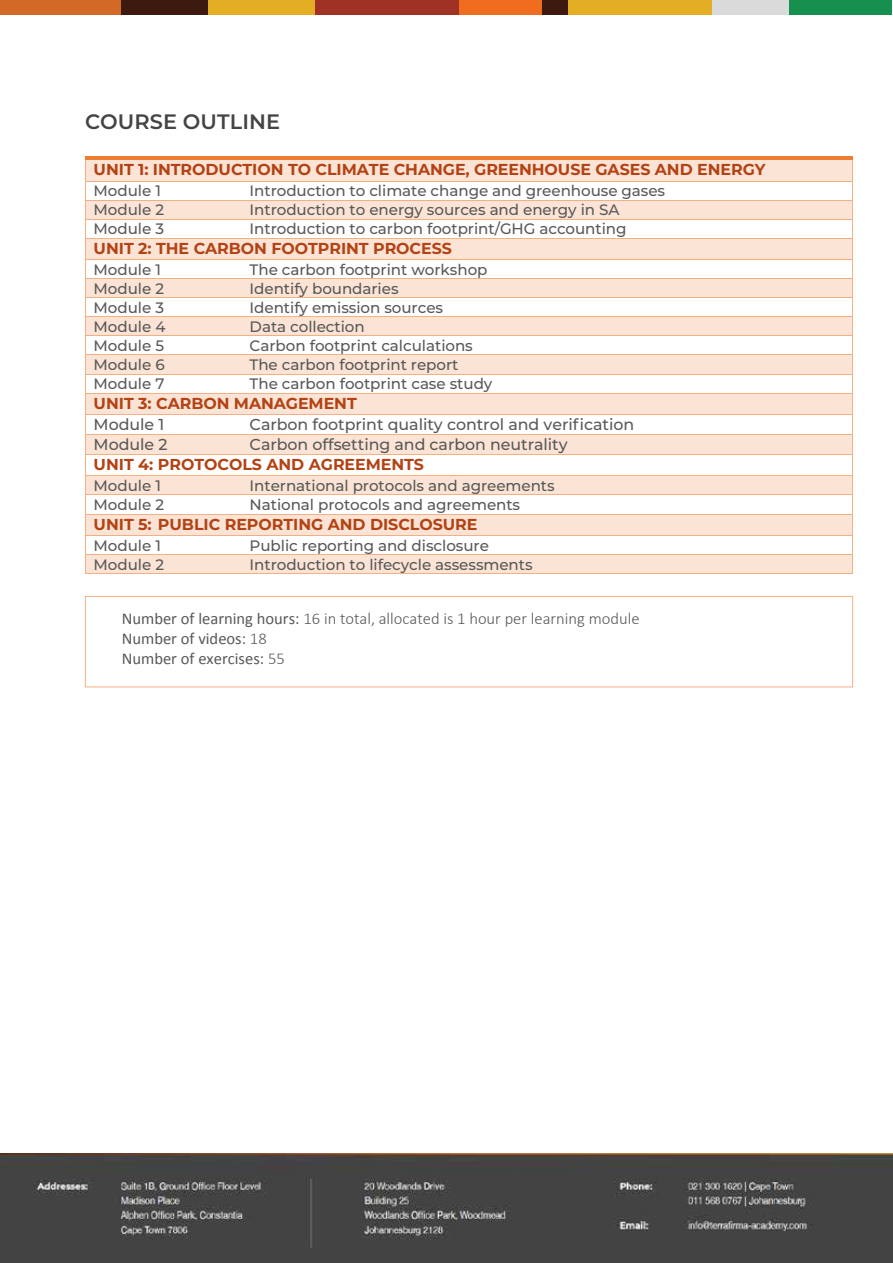
<style>
.page{position:relative;width:893px;height:1263px;background:#fff}
.page>*{position:absolute;margin:0;border:0;box-sizing:border-box;transform-origin:0 0}
.t1{font:600 20.85px "Montserrat";letter-spacing:.005em;color:#444}
.t2{font:16.5px/19.8px "Calibri";color:#595959}
.t3{font:700 15.9px "Montserrat";letter-spacing:-.005em;color:#b34214}
.t4{font:500 15.9px "Montserrat";letter-spacing:-.005em;color:#595959}
.t5{font:500 15.15px "Montserrat";letter-spacing:-.005em;color:#595959}
.s1{font-weight:300}
</style>
<div class="page">
<div style="left:207px;top:0;width:109px;height:14px;background:#e4ae24"></div>
<div style="left:0;top:0;width:121px;height:14px;background:#d36926"></div>
<div style="left:121px;top:0;width:86px;height:14px;background:#3d1a0f"></div>
<div style="left:315px;top:0;width:144px;height:14px;background:#9f3125"></div>
<div style="left:459px;top:0;width:83px;height:14px;background:#f06d20"></div>
<div style="left:542px;top:0;width:26px;height:14px;background:#3d1a0f"></div>
<div style="left:568px;top:0;width:144px;height:14px;background:#e4ae24"></div>
<div style="left:712px;top:0;width:77px;height:14px;background:#dbdada"></div>
<div style="left:789px;top:0;width:103px;height:14px;background:#178f4e"></div>
<img style="left:1px;top:1154px;width:891px;height:109px">
<hr style="left:86px;top:157px;width:155px;height:2px;background:#ed7d31">
<hr style="left:241px;top:157px;width:611px;height:2px;background:#ed7d31">
<hr style="left:86px;top:156px;width:155px;height:1px;background:#ed7d31">
<hr style="left:242px;top:156px;width:610px;height:1px;background:#ed7d31">
<div style="left:86px;top:160px;width:766px;height:21px;background:#fbe4d5"></div>
<hr style="left:86px;top:159px;width:155px;height:1px;background:#ed7d31">
<hr style="left:242px;top:159px;width:610px;height:1px;background:#ed7d31">
<hr style="left:86px;top:181px;width:155px;height:1px;background:#f4b083">
<hr style="left:242px;top:181px;width:610px;height:1px;background:#f4b083">
<div style="left:86px;top:201px;width:155px;height:18px;background:#fbe4d5"></div>
<div style="left:241px;top:201px;width:611px;height:18px;background:#fbe4d5"></div>
<hr style="left:86px;top:200px;width:155px;height:1px;background:#f4b083">
<hr style="left:242px;top:200px;width:610px;height:1px;background:#f4b083">
<hr style="left:86px;top:219px;width:155px;height:1px;background:#f4b083">
<hr style="left:242px;top:219px;width:610px;height:1px;background:#f4b083">
<div style="left:86px;top:239px;width:766px;height:21px;background:#fbe4d5"></div>
<hr style="left:86px;top:238px;width:155px;height:1px;background:#f4b083">
<hr style="left:242px;top:238px;width:610px;height:1px;background:#f4b083">
<hr style="left:86px;top:260px;width:155px;height:1px;background:#f4b083">
<hr style="left:242px;top:260px;width:610px;height:1px;background:#f4b083">
<div style="left:86px;top:279px;width:155px;height:18px;background:#fbe4d5"></div>
<div style="left:241px;top:279px;width:611px;height:18px;background:#fbe4d5"></div>
<hr style="left:86px;top:279px;width:155px;height:1px;background:#f4b083">
<hr style="left:242px;top:279px;width:610px;height:1px;background:#f4b083">
<hr style="left:86px;top:297px;width:155px;height:1px;background:#f4b083">
<hr style="left:242px;top:297px;width:610px;height:1px;background:#f4b083">
<div style="left:86px;top:317px;width:155px;height:19px;background:#fbe4d5"></div>
<div style="left:241px;top:317px;width:611px;height:19px;background:#fbe4d5"></div>
<hr style="left:86px;top:316px;width:155px;height:1px;background:#f4b083">
<hr style="left:242px;top:316px;width:610px;height:1px;background:#f4b083">
<hr style="left:86px;top:336px;width:155px;height:1px;background:#f4b083">
<hr style="left:242px;top:336px;width:610px;height:1px;background:#f4b083">
<div style="left:86px;top:355px;width:155px;height:19px;background:#fbe4d5"></div>
<div style="left:241px;top:355px;width:611px;height:19px;background:#fbe4d5"></div>
<hr style="left:86px;top:355px;width:155px;height:1px;background:#f4b083">
<hr style="left:242px;top:355px;width:610px;height:1px;background:#f4b083">
<hr style="left:86px;top:374px;width:155px;height:1px;background:#f4b083">
<hr style="left:242px;top:374px;width:610px;height:1px;background:#f4b083">
<div style="left:94px;top:393px;width:750px;height:21px;background:#fbe4d5"></div>
<hr style="left:86px;top:393px;width:155px;height:1px;background:#f4b083">
<hr style="left:242px;top:393px;width:610px;height:1px;background:#f4b083">
<hr style="left:86px;top:414px;width:155px;height:1px;background:#f4b083">
<hr style="left:242px;top:414px;width:610px;height:1px;background:#f4b083">
<div style="left:86px;top:435px;width:155px;height:19px;background:#fbe4d5"></div>
<div style="left:241px;top:435px;width:611px;height:19px;background:#fbe4d5"></div>
<hr style="left:86px;top:434px;width:155px;height:1px;background:#f4b083">
<hr style="left:242px;top:434px;width:610px;height:1px;background:#f4b083">
<hr style="left:86px;top:454px;width:155px;height:1px;background:#f4b083">
<hr style="left:242px;top:454px;width:610px;height:1px;background:#f4b083">
<div style="left:86px;top:476px;width:155px;height:19px;background:#fbe4d5"></div>
<div style="left:241px;top:476px;width:611px;height:19px;background:#fbe4d5"></div>
<hr style="left:86px;top:476px;width:155px;height:1px;background:#f4b083">
<hr style="left:242px;top:476px;width:610px;height:1px;background:#f4b083">
<hr style="left:86px;top:495px;width:155px;height:1px;background:#f4b083">
<hr style="left:242px;top:495px;width:610px;height:1px;background:#f4b083">
<div style="left:94px;top:514px;width:750px;height:21px;background:#fbe4d5"></div>
<hr style="left:86px;top:514px;width:155px;height:1px;background:#f4b083">
<hr style="left:242px;top:514px;width:610px;height:1px;background:#f4b083">
<hr style="left:86px;top:535px;width:155px;height:1px;background:#f4b083">
<hr style="left:242px;top:535px;width:610px;height:1px;background:#f4b083">
<div style="left:86px;top:555px;width:155px;height:18px;background:#fbe4d5"></div>
<div style="left:241px;top:555px;width:611px;height:18px;background:#fbe4d5"></div>
<hr style="left:86px;top:554px;width:155px;height:1px;background:#f4b083">
<hr style="left:242px;top:554px;width:610px;height:1px;background:#f4b083">
<svg style="left:85px;top:156px;width:1px;height:418px"></svg>
<hr style="left:86px;top:573px;width:155px;height:1px;background:#f4b083">
<hr style="left:241px;top:573px;width:611px;height:1px;background:#f4b083">
<svg style="left:852px;top:156px;width:1px;height:418px"></svg>
<div style="left:85px;top:596px;width:768px;height:91px;border:1px solid #f4b083"></div>
<h1 class="t1" style="left:85px;top:106px;width:196px">COURSE OUTLINE</h1>
<p class="t3" style="left:94px;top:158px;width:673px">UNIT 1: INTRODUCTION TO CLIMATE CHANGE, GREENHOUSE GASES AND ENERGY</p>
<p class="t5" style="left:94px;top:180px;width:69px">Module 1</p>
<p class="t5" style="left:249px;top:180px;width:417px">Introduction to climate change and greenhouse gases</p>
<p class="t5" style="left:94px;top:199px;width:72px">Module 2</p>
<p class="t5" style="left:249px;top:199px;width:371px">Introduction to energy sources and energy in SA</p>
<p class="t5" style="left:94px;top:218px;width:72px">Module 3</p>
<p class="t5" style="left:249px;top:218px;width:378px">Introduction to carbon footprint/GHG accounting</p>
<p class="t3" style="left:94px;top:237px;width:360px">UNIT 2: THE CARBON FOOTPRINT PROCESS</p>
<p class="t5" style="left:94px;top:259px;width:69px">Module 1</p>
<p class="t5" style="left:249px;top:259px;width:239px">The carbon footprint workshop</p>
<p class="t5" style="left:94px;top:278px;width:72px">Module 2</p>
<p class="t5" style="left:249px;top:278px;width:150px">Identify boundaries</p>
<p class="t5" style="left:94px;top:297px;width:72px">Module 3</p>
<p class="t5" style="left:249px;top:297px;width:195px">Identify emission sources</p>
<p class="t5" style="left:94px;top:316px;width:73px">Module 4</p>
<p class="t5" style="left:249px;top:316px;width:117px">Data collection</p>
<p class="t5" style="left:94px;top:335px;width:72px">Module 5</p>
<p class="t5" style="left:249px;top:335px;width:225px">Carbon footprint calculations</p>
<p class="t5" style="left:94px;top:354px;width:73px">Module 6</p>
<p class="t5" style="left:249px;top:354px;width:210px">The carbon footprint report</p>
<p class="t5" style="left:94px;top:373px;width:72px">Module 7</p>
<p class="t5" style="left:249px;top:373px;width:244px">The carbon footprint case study</p>
<p class="t3" style="left:94px;top:392px;width:265px">UNIT 3: CARBON MANAGEMENT</p>
<p class="t4" style="left:94px;top:413px;width:72px">Module 1</p>
<p class="t4" style="left:249px;top:413px;width:386px">Carbon footprint quality control and verification</p>
<p class="t4" style="left:94px;top:433px;width:75px">Module 2</p>
<p class="t4" style="left:249px;top:433px;width:319px">Carbon offsetting and carbon neutrality</p>
<p class="t3" style="left:94px;top:453px;width:332px">UNIT 4: PROTOCOLS AND AGREEMENTS</p>
<p class="t5" style="left:94px;top:475px;width:69px">Module 1</p>
<p class="t5" style="left:249px;top:475px;width:306px">International protocols and agreements</p>
<p class="t5" style="left:94px;top:494px;width:72px">Module 2</p>
<p class="t5" style="left:249px;top:494px;width:272px">National protocols and agreements</p>
<p class="t3" style="left:94px;top:513px;width:385px">UNIT 5: PUBLIC REPORTING AND DISCLOSURE</p>
<p class="t5" style="left:94px;top:535px;width:69px">Module 1</p>
<p class="t5" style="left:249px;top:535px;width:241px">Public reporting and disclosure</p>
<p class="t5" style="left:94px;top:554px;width:72px">Module 2</p>
<p class="t5" style="left:249px;top:554px;width:284px">Introduction to lifecycle assessments</p>
<p class="t2" style="left:122px;top:608px;width:519px">Number of learning hours: <span class="s1">16 in total, allocated is 1 hour per learning module<br></span>Number of videos: <span class="s1">18<br></span>Number of exercises: <span class="s1">55</span></p>
</div>
